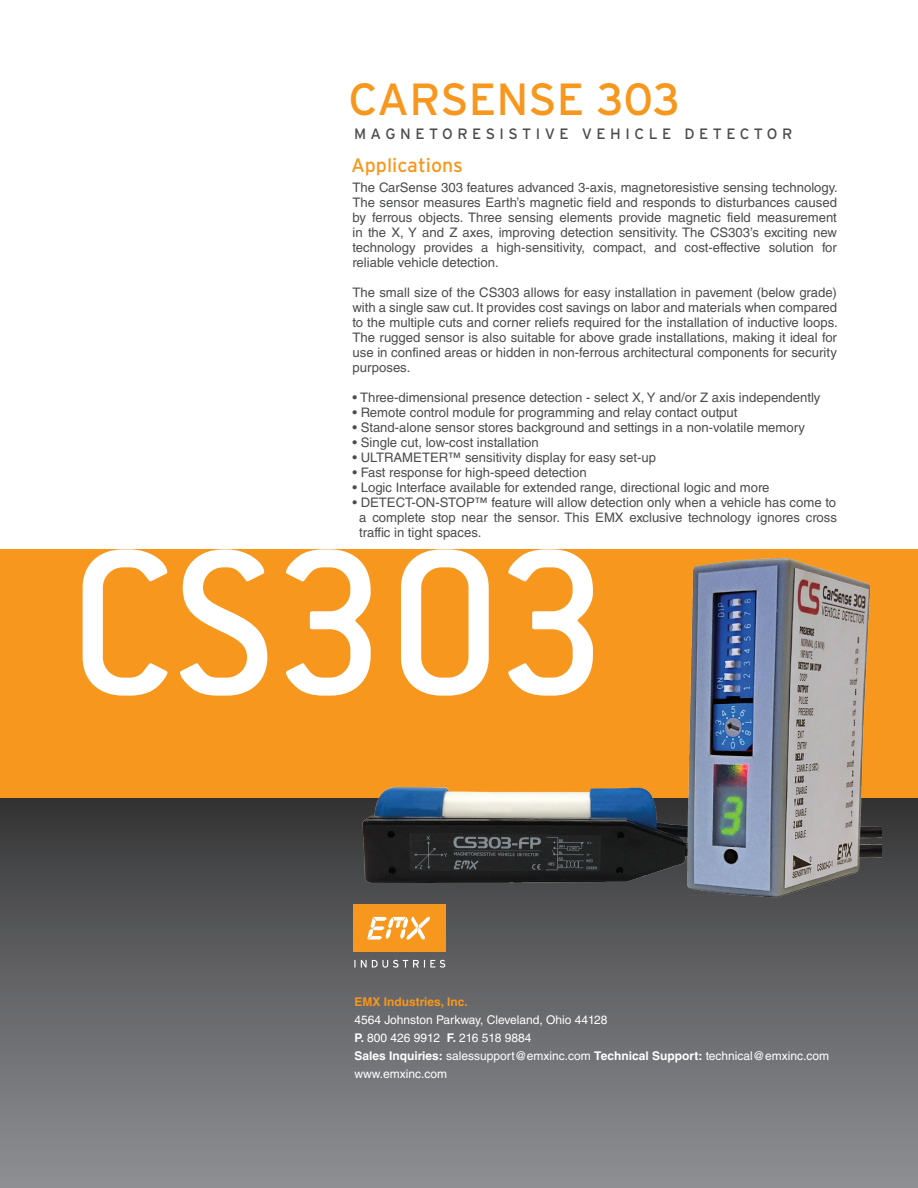
<style>
.page{position:relative;width:918px;height:1188px;background:#fff}
.page>*{position:absolute;margin:0;border:0;box-sizing:border-box;transform-origin:0 0}
.t1{font:500 225px "Conduit ITC";color:#fff}
.t2{font:45px "Interstate";color:#f7971d}
.t3{font:19.5px "Interstate";color:#f7971d}
.t4{font:15px "Interstate";letter-spacing:.3em;color:#4b4c4d}
.t5{font:13.2px/15px "Helvetica LT Std";color:#4b4c4d;text-align:justify}
.t6{font:12px/18px "Helvetica LT Std";color:#fff}
.t7{font:700 12px "Helvetica LT Std";color:#f7971d}
.s1{font-weight:700}
</style>
<div class="page">
<div style="left:0;top:783px;width:918px;height:405px;background:linear-gradient(to bottom,#333334,#909295)"></div>
<div style="left:0;top:550px;width:918px;height:248px;background:#f7971d"></div>
<div style="left:353px;top:904px;width:93px;height:48px;background:#f7971d"></div>
<svg style="left:354px;top:960px;width:91px;height:8px"></svg>
<svg style="left:367px;top:917px;width:63px;height:23px"></svg>
<img style="left:356px;top:557px;width:525px;height:351px">
<h2 class="t2" style="left:349px;top:74px;width:333px">CARSENSE 303</h2>
<p class="t4" style="left:354px;top:125px;width:440px">MAGNETORESISTIVE VEHICLE DETECTOR</p>
<h3 class="t3" style="left:351px;top:154px;width:114px">Applications</h3>
<p class="t5" style="left:352px;top:180px;width:487px">The CarSense 303 features advanced 3-axis, magnetoresistive sensing technology.<br>The sensor measures Earth’s magnetic field and responds to disturbances caused by ferrous objects. Three sensing elements provide magnetic field measurement in the X, Y and Z axes, improving detection sensitivity. The CS303’s exciting new technology provides a high-sensitivity, compact, and cost-effective solution for reliable vehicle detection.</p>
<p class="t5" style="left:352px;top:285px;width:487px">The small size of the CS303 allows for easy installation in pavement (below grade) with a single saw cut. It provides cost savings on labor and materials when compared to the multiple cuts and corner reliefs required for the installation of inductive loops.<br>The rugged sensor is also suitable for above grade installations, making it ideal for use in confined areas or hidden in non-ferrous architectural components for security purposes.</p>
<p class="t5" style="left:352px;top:390px;width:469px">• Three-dimensional presence detection - select X, Y and/or Z axis independently</p>
<p class="t5" style="left:352px;top:405px;width:387px">• Remote control module for programming and relay contact output</p>
<p class="t5" style="left:352px;top:420px;width:454px">• Stand-alone sensor stores background and settings in a non-volatile memory</p>
<p class="t5" style="left:352px;top:435px;width:188px">• Single cut, low-cost installation</p>
<p class="t5" style="left:352px;top:450px;width:305px">• ULTRAMETER™ sensitivity display for easy set-up</p>
<p class="t5" style="left:352px;top:465px;width:236px">• Fast response for high-speed detection</p>
<p class="t5" style="left:352px;top:480px;width:419px">• Logic Interface available for extended range, directional logic and more</p>
<p class="t5" style="left:359px;top:495px;width:479px;text-indent:-7px">• DETECT-ON-STOP™ feature will allow detection only when a vehicle has come to a complete stop near the sensor. This EMX exclusive technology ignores cross traffic in tight spaces.</p>
<h1 class="t1" style="left:69px;top:497px;width:542px">CS303</h1>
<p class="t7" style="left:354px;top:994px;width:115px">EMX Industries, Inc.</p>
<p class="t6" style="left:354px;top:1011px;width:476px">4564 Johnston Parkway, Cleveland, Ohio 44128<br><span class="s1">P.</span> 800 426 9912 <span class="s1">F.</span> 216 518 9884<br><span class="s1">Sales Inquiries:</span> salessupport@emxinc.com <span class="s1">Technical Support:</span> technical@emxinc.com www.emxinc.com</p>
</div>
